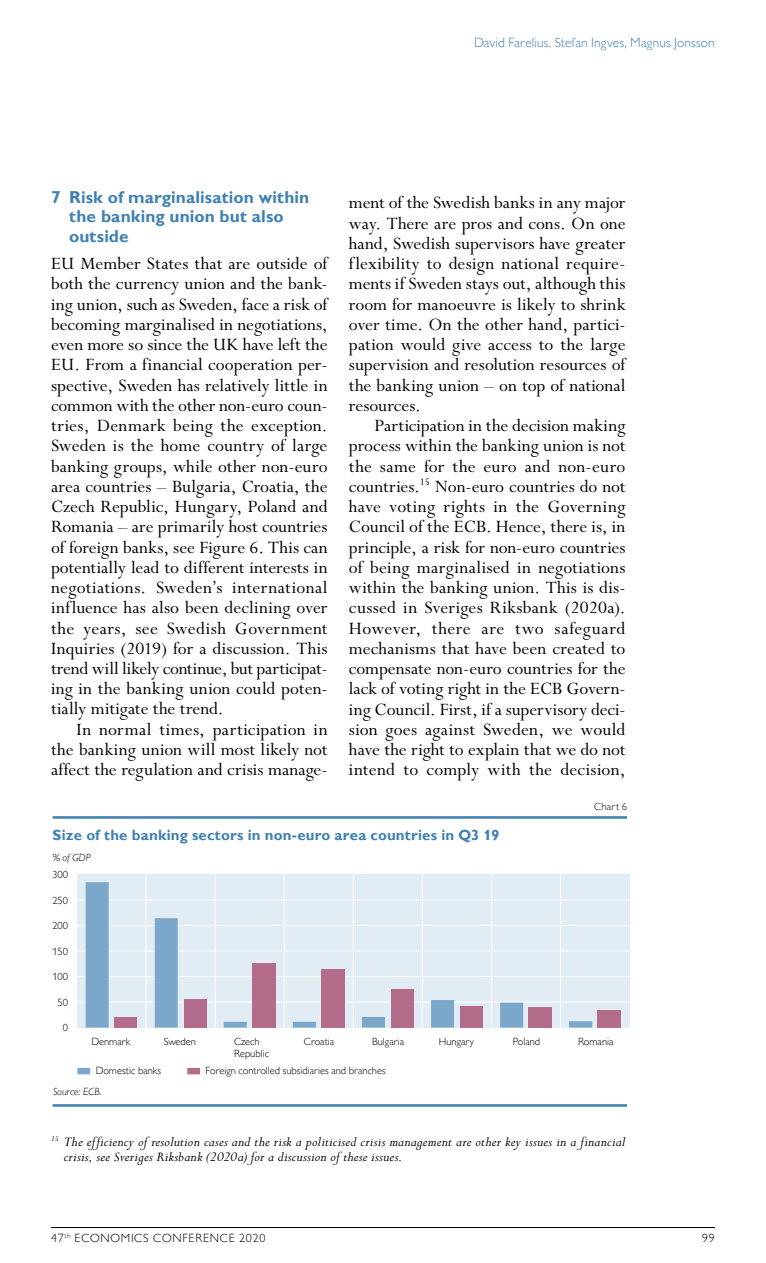
<style>
.page{position:relative;width:766px;height:1263px;background:#fff}
.page>*{position:absolute;margin:0;border:0;box-sizing:border-box;transform-origin:0 0}
.t1{font:19.5px/20.2px "Perpetua Std";color:#000;text-align:justify}
.t2{font:700 17.25px/19.5px "Gill Sans MT Pro";letter-spacing:.005em;color:#4081b3}
.t3{font:italic 15px/15px "Perpetua Std";letter-spacing:.015em;color:#000}
.t4{font:700 15px "Gill Sans MT Pro";letter-spacing:.01em;color:#4081b3}
.t5{font:300 13.5px "Gill Sans MT Pro";letter-spacing:.01em;color:#4081b3}
.t6{font:300 12px "Gill Sans MT Pro";letter-spacing:.06em;color:#000}
.t7{font:300 10.5px/12.8px "Gill Sans MT Pro";color:#000}
.t8{font:italic 300 10.5px "Gill Sans MT Pro";letter-spacing:.005em;color:#000}
</style>
<div class="page">
<hr style="left:51px;top:1227px;width:663px;height:1px;background:#000">
<div style="left:77px;top:874px;width:552px;height:153px;background:#e2ecf4"></div>
<hr style="left:53px;top:816px;width:574px;height:3px;background:#4081b3">
<hr style="left:53px;top:1104px;width:574px;height:3px;background:#4081b3">
<div style="left:77px;top:1068px;width:13px;height:6px;background:#7aa7ca"></div>
<div style="left:187px;top:1068px;width:13px;height:6px;background:#b36c89"></div>
<hr style="left:77px;top:1002px;width:552px;height:1px;background:#fff">
<hr style="left:77px;top:976px;width:552px;height:1px;background:#fff">
<hr style="left:77px;top:951px;width:552px;height:1px;background:#fff">
<hr style="left:77px;top:925px;width:552px;height:1px;background:#fff">
<hr style="left:77px;top:899px;width:552px;height:1px;background:#fff">
<hr style="left:146px;top:874px;width:1px;height:153px;background:#fff">
<hr style="left:215px;top:874px;width:1px;height:153px;background:#fff">
<hr style="left:284px;top:874px;width:1px;height:153px;background:#fff">
<hr style="left:353px;top:874px;width:1px;height:153px;background:#fff">
<hr style="left:422px;top:874px;width:1px;height:153px;background:#fff">
<hr style="left:491px;top:874px;width:1px;height:153px;background:#fff">
<hr style="left:560px;top:874px;width:1px;height:153px;background:#fff">
<svg style="left:86px;top:882px;width:506px;height:145px"></svg>
<div style="left:597px;top:1010px;width:24px;height:17px;background:#b36c89"></div>
<div style="left:528px;top:1007px;width:24px;height:20px;background:#b36c89"></div>
<div style="left:459px;top:1006px;width:23px;height:21px;background:#b36c89"></div>
<div style="left:390px;top:989px;width:23px;height:38px;background:#b36c89"></div>
<div style="left:321px;top:969px;width:23px;height:58px;background:#b36c89"></div>
<div style="left:252px;top:963px;width:23px;height:64px;background:#b36c89"></div>
<div style="left:183px;top:999px;width:23px;height:28px;background:#b36c89"></div>
<div style="left:114px;top:1017px;width:23px;height:10px;background:#b36c89"></div>
<p class="t5" style="left:474px;top:35px;width:242px">David Farelius, Stefan Ingves, Magnus Jonsson</p>
<p class="t2" style="left:69px;top:187px;width:241px;text-indent:-18px">7 Risk of marginalisation within the banking union but also outside</p>
<p class="t1" style="left:51px;top:254px;width:278px">EU Member States that are outside of both the currency union and the bank&shy;ing union, such as Sweden, face a risk of becoming marginalised in negotiations, even more so since the UK have left the EU. From a financial cooperation per&shy;spective, Sweden has relatively little in common with the other non-euro coun&shy;tries, Denmark being the exception.<br>Sweden is the home country of large banking groups, while other non-euro area countries – Bulgaria, Croatia, the Czech Republic, Hungary, Poland and Romania – are primarily host countries of foreign banks, see Figure 6. This can potentially lead to different interests in negotiations. Sweden’s international influence has also been declining over the years, see Swedish Government Inquiries (2019) for a discussion. This trend will likely continue, but participat&shy;ing in the banking union could poten&shy;tially mitigate the trend.</p>
<p class="t1" style="left:51px;top:720px;width:278px;text-indent:26px">In normal times, participation in the banking union will most likely not affect the regulation and crisis manage-</p>
<p class="t1" style="left:349px;top:193px;width:278px">ment of the Swedish banks in any major way. There are pros and cons. On one hand, Swedish supervisors have greater flexibility to design national require&shy;ments if Sweden stays out, although this room for manoeuvre is likely to shrink over time. On the other hand, partici&shy;pation would give access to the large supervision and resolution resources of the banking union – on top of national resources.</p>
<p class="t1" style="left:349px;top:416px;width:278px;text-indent:26px">Participation in the decision making process within the banking union is not the same for the euro and non-euro countries.<sup>15</sup> Non-euro countries do not have voting rights in the Governing Council of the ECB. Hence, there is, in principle, a risk for non-euro countries of being marginalised in negotiations within the banking union. This is dis&shy;cussed in Sveriges Riksbank (2020a).<br>However, there are two safeguard mechanisms that have been created to compensate non-euro countries for the lack of voting right in the ECB Govern&shy;ing Council. First, if a supervisory deci&shy;sion goes against Sweden, we would have the right to explain that we do not intend to comply with the decision,</p>
<p class="t7" style="left:594px;top:800px;width:34px">Chart 6</p>
<p class="t4" style="left:53px;top:825px;width:448px">Size of the banking sectors in non-euro area countries in Q3 19</p>
<p class="t8" style="left:53px;top:851px;width:39px">% of GDP</p>
<p class="t7" style="left:52px;top:868px;width:17px">300</p>
<p class="t7" style="left:52px;top:893px;width:17px">250</p>
<p class="t7" style="left:52px;top:919px;width:17px">200</p>
<p class="t7" style="left:52px;top:944px;width:17px">150</p>
<p class="t7" style="left:52px;top:970px;width:17px">100</p>
<p class="t7" style="left:58px;top:995px;width:12px">50</p>
<p class="t7" style="left:63px;top:1021px;width:7px">0</p>
<p class="t7" style="left:91px;top:1034px;width:40px">Denmark</p>
<p class="t7" style="left:164px;top:1034px;width:34px">Sweden</p>
<p class="t7" style="left:234px;top:1034px;width:36px">Czech<br>Republic</p>
<p class="t7" style="left:304px;top:1034px;width:32px">Croatia</p>
<p class="t7" style="left:372px;top:1034px;width:33px">Bulgaria</p>
<p class="t7" style="left:439px;top:1034px;width:37px">Hungary</p>
<p class="t7" style="left:512px;top:1034px;width:29px">Poland</p>
<p class="t7" style="left:578px;top:1034px;width:37px">Romania</p>
<p class="t7" style="left:96px;top:1064px;width:67px">Domestic banks</p>
<p class="t7" style="left:205px;top:1064px;width:182px">Foreign controlled subsidiaries and branches</p>
<p class="t8" style="left:53px;top:1086px;width:50px">Source: ECB.</p>
<p class="t3" style="left:64px;top:1135px;width:563px;text-indent:-13px"><sup>15</sup> The efficiency of resolution cases and the risk a politicised crisis management are other key issues in a financial crisis, see Sveriges Riksbank (2020a) for a discussion of these issues.</p>
<p class="t6" style="left:51px;top:1231px;width:216px">47<sup>th</sup> ECONOMICS CONFERENCE 2020</p>
<p class="t6" style="left:702px;top:1231px;width:14px">99</p>
</div>
